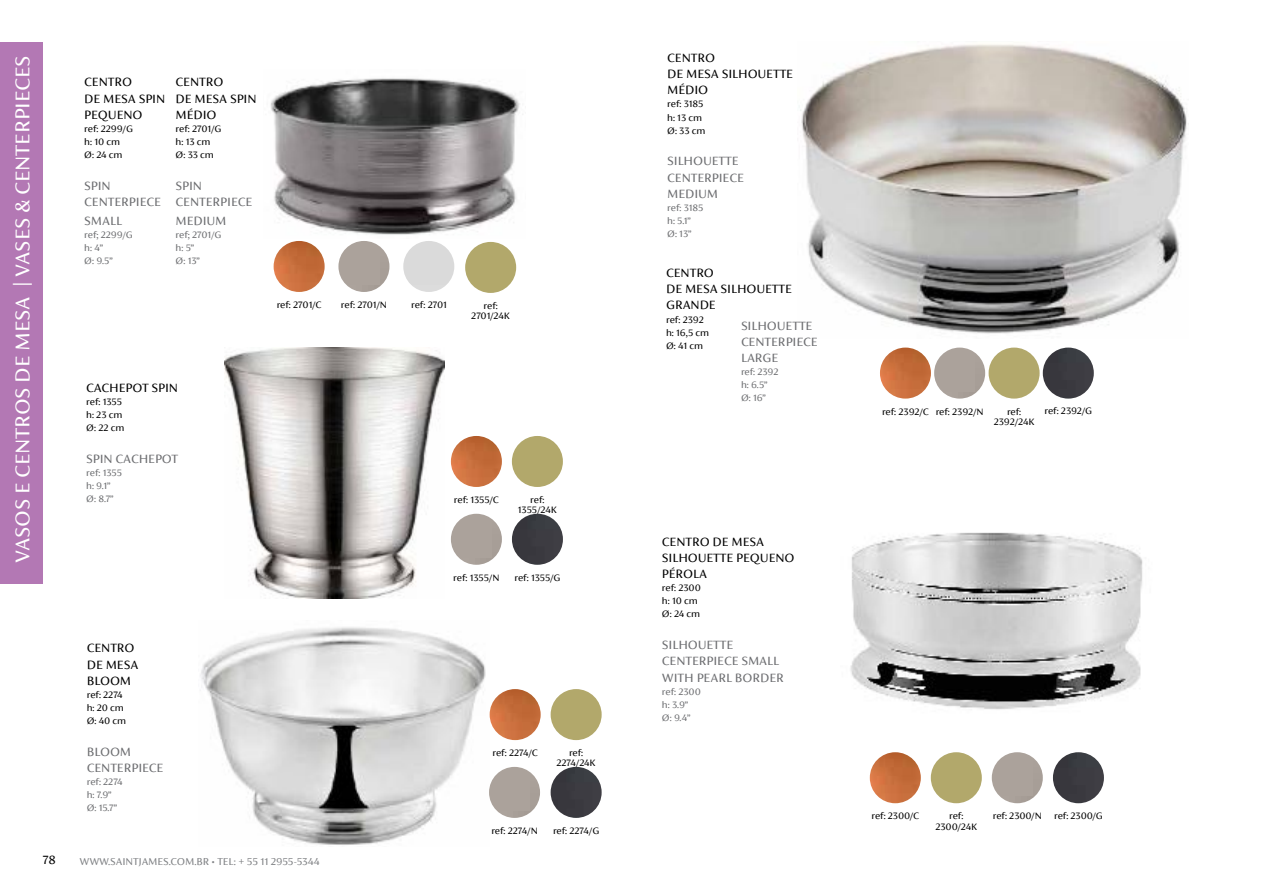
<style>
.page{position:relative;width:1263px;height:893px;background:#fff}
.page>*{position:absolute;margin:0;border:0;box-sizing:border-box;transform-origin:0 0}
.t1{font:22.5px "FS Siena";color:#fff}
.t2{font:13.5px/16.2px "FS Siena";color:#000}
.t3{font:13.5px/16.2px "FS Siena";color:#6d6e71}
.t4{font:11.25px "FS Siena";color:#808285}
.t5{font:10.5px/13px "FS Siena";color:#000}
.t6{font:10.5px/13px "FS Siena";color:#6d6e71}
.s1{font-size:7.5px}
</style>
<div class="page">
<div style="left:0;top:42px;width:43px;height:542px;background:#b378b4"></div>
<img style="left:799px;top:44px;width:388px;height:290px">
<img style="left:850px;top:532px;width:293px;height:178px">
<img style="left:200px;top:627px;width:290px;height:218px">
<div style="left:403px;top:241px;width:51px;height:51px;background:#dadada;border-radius:26px"></div>
<div style="left:338px;top:241px;width:51px;height:51px;background:#aba29b;border-radius:26px"></div>
<img style="left:274px;top:241px;width:51px;height:51px;border-radius:26px">
<img style="left:270px;top:78px;width:253px;height:157px">
<img style="left:225px;top:347px;width:219px;height:252px">
<img style="left:451px;top:436px;width:51px;height:51px;border-radius:26px">
<div style="left:512px;top:436px;width:51px;height:51px;background:#b2a86b;border-radius:26px"></div>
<div style="left:465px;top:242px;width:51px;height:51px;background:#b2a86b;border-radius:26px"></div>
<div style="left:451px;top:514px;width:51px;height:51px;background:#aba29b;border-radius:26px"></div>
<div style="left:512px;top:514px;width:51px;height:51px;background:#3a3b41;border-radius:26px"></div>
<div style="left:934px;top:348px;width:51px;height:51px;background:#aba29b;border-radius:26px"></div>
<img style="left:880px;top:348px;width:51px;height:51px;border-radius:26px">
<div style="left:988px;top:348px;width:52px;height:51px;background:#b2a86b;border-radius:26px"></div>
<div style="left:1043px;top:348px;width:51px;height:51px;background:#3a3b41;border-radius:26px"></div>
<img style="left:870px;top:752px;width:51px;height:51px;border-radius:26px">
<div style="left:931px;top:752px;width:51px;height:51px;background:#b2a86b;border-radius:26px"></div>
<div style="left:992px;top:752px;width:51px;height:51px;background:#aba29b;border-radius:26px"></div>
<div style="left:1053px;top:752px;width:51px;height:51px;background:#3a3b41;border-radius:26px"></div>
<img style="left:490px;top:689px;width:51px;height:51px;border-radius:26px">
<div style="left:551px;top:689px;width:51px;height:51px;background:#b2a86b;border-radius:26px"></div>
<div style="left:489px;top:767px;width:51px;height:51px;background:#aba29b;border-radius:26px"></div>
<div style="left:551px;top:767px;width:51px;height:51px;background:#3a3b40;border-radius:26px"></div>
<h1 class="t1" style="left:10px;top:563px;width:508px;rotate:-90deg">VASOS E CENTROS DE MESA | VASES &amp; CENTERPIECES</h1>
<p class="t2" style="left:84px;top:74px;width:82px">CENTRO<br>DE MESA SPIN<br>PEQUENO</p>
<p class="t5" style="left:84px;top:122px;width:50px">ref: 2299/G h: 10 cm<br>Ø: 24 cm</p>
<p class="t3" style="left:84px;top:177px;width:78px">SPIN<br>CENTERPIECE</p>
<p class="t3" style="left:84px;top:212px;width:39px">SMALL</p>
<p class="t6" style="left:84px;top:228px;width:50px">ref; 2299/G h: 4”<br>Ø: 9.5”</p>
<p class="t2" style="left:176px;top:74px;width:82px">CENTRO<br>DE MESA SPIN<br>MÉDIO</p>
<p class="t5" style="left:176px;top:122px;width:47px">ref: 2701/G h: 13 cm<br>Ø: 33 cm</p>
<p class="t3" style="left:176px;top:177px;width:78px">SPIN<br>CENTERPIECE</p>
<p class="t3" style="left:176px;top:212px;width:52px">MEDIUM</p>
<p class="t6" style="left:176px;top:228px;width:47px">ref; 2701/G h: 5”<br>Ø: 13”</p>
<p class="t5" style="left:277px;top:298px;width:46px">ref: 2701/C</p>
<p class="t5" style="left:341px;top:298px;width:47px">ref: 2701/N</p>
<p class="t5" style="left:411px;top:298px;width:37px">ref: 2701</p>
<p class="t5" style="left:471px;top:300px;width:40px;line-height:10.5px;text-align:center">ref:<br>2701/24K</p>
<p class="t2" style="left:86px;top:379px;width:93px">CACHEPOT SPIN</p>
<p class="t5" style="left:86px;top:395px;width:40px">ref: 1355 h: 23 cm<br>Ø: 22 cm</p>
<p class="t3" style="left:86px;top:450px;width:93px">SPIN CACHEPOT</p>
<p class="t6" style="left:86px;top:466px;width:37px">ref: 1355 h: 9.1”<br>Ø: 8.7”</p>
<p class="t5" style="left:454px;top:493px;width:46px">ref: 1355/C</p>
<p class="t5" style="left:518px;top:494px;width:40px;line-height:10.5px;text-align:center">ref:<br>1355/24K</p>
<p class="t5" style="left:453px;top:571px;width:48px">ref: 1355/N</p>
<p class="t5" style="left:514px;top:571px;width:47px">ref: 1355/G</p>
<p class="t2" style="left:87px;top:640px;width:53px">CENTRO<br>DE MESA<br>BLOOM</p>
<p class="t5" style="left:87px;top:688px;width:41px">ref: 2274 h: 20 cm<br>Ø: 40 cm</p>
<p class="t3" style="left:87px;top:743px;width:78px">BLOOM<br>CENTERPIECE</p>
<p class="t6" style="left:87px;top:775px;width:37px">ref: 2274 h: 7.9”<br>Ø: 15.7”</p>
<p class="t2" style="left:43px;top:852px;width:14px">78</p>
<p class="t4" style="left:80px;top:856px;width:241px">WWW.SAINTJAMES.COM.BR <span class="s1">•</span> TEL: + 55 11 2955-5344</p>
<p class="t5" style="left:492px;top:746px;width:47px">ref: 2274/C</p>
<p class="t5" style="left:556px;top:747px;width:41px;line-height:10.5px;text-align:center">ref:<br>2274/24K</p>
<p class="t5" style="left:491px;top:824px;width:48px">ref: 2274/N</p>
<p class="t5" style="left:553px;top:824px;width:48px">ref: 2274/G</p>
<p class="t2" style="left:667px;top:50px;width:127px">CENTRO<br>DE MESA SILHOUETTE<br>MÉDIO</p>
<p class="t5" style="left:667px;top:98px;width:40px">ref: 3185 h: 13 cm<br>Ø: 33 cm</p>
<p class="t3" style="left:667px;top:153px;width:78px">SILHOUETTE<br>CENTERPIECE<br>MEDIUM</p>
<p class="t6" style="left:667px;top:201px;width:38px">ref: 3185 h: 5.1”<br>Ø: 13”</p>
<p class="t2" style="left:666px;top:265px;width:127px">CENTRO<br>DE MESA SILHOUETTE<br>GRANDE</p>
<p class="t5" style="left:666px;top:313px;width:44px">ref: 2392 h: 16,5 cm<br>Ø: 41 cm</p>
<p class="t3" style="left:741px;top:317px;width:78px">SILHOUETTE<br>CENTERPIECE<br>LARGE</p>
<p class="t6" style="left:741px;top:365px;width:39px">ref: 2392 h: 6.5”<br>Ø: 16”</p>
<p class="t2" style="left:662px;top:533px;width:134px">CENTRO DE MESA<br>SILHOUETTE PEQUENO<br>PÉROLA</p>
<p class="t5" style="left:662px;top:581px;width:40px">ref: 2300 h: 10 cm<br>Ø: 24 cm</p>
<p class="t3" style="left:662px;top:637px;width:124px">SILHOUETTE<br>CENTERPIECE SMALL<br>WITH PEARL BORDER</p>
<p class="t6" style="left:662px;top:685px;width:40px">ref: 2300 h: 3.9”<br>Ø: 9.4”</p>
<p class="t5" style="left:882px;top:405px;width:103px">ref: 2392/C ref: 2392/N</p>
<p class="t5" style="left:1044px;top:404px;width:49px">ref: 2392/G</p>
<p class="t5" style="left:994px;top:406px;width:42px;line-height:10.5px;text-align:center">ref:<br>2392/24K</p>
<p class="t5" style="left:871px;top:809px;width:49px">ref: 2300/C</p>
<p class="t5" style="left:935px;top:810px;width:43px;line-height:10.5px;text-align:center">ref:<br>2300/24K</p>
<p class="t5" style="left:993px;top:809px;width:111px">ref: 2300/N ref: 2300/G</p>
</div>
